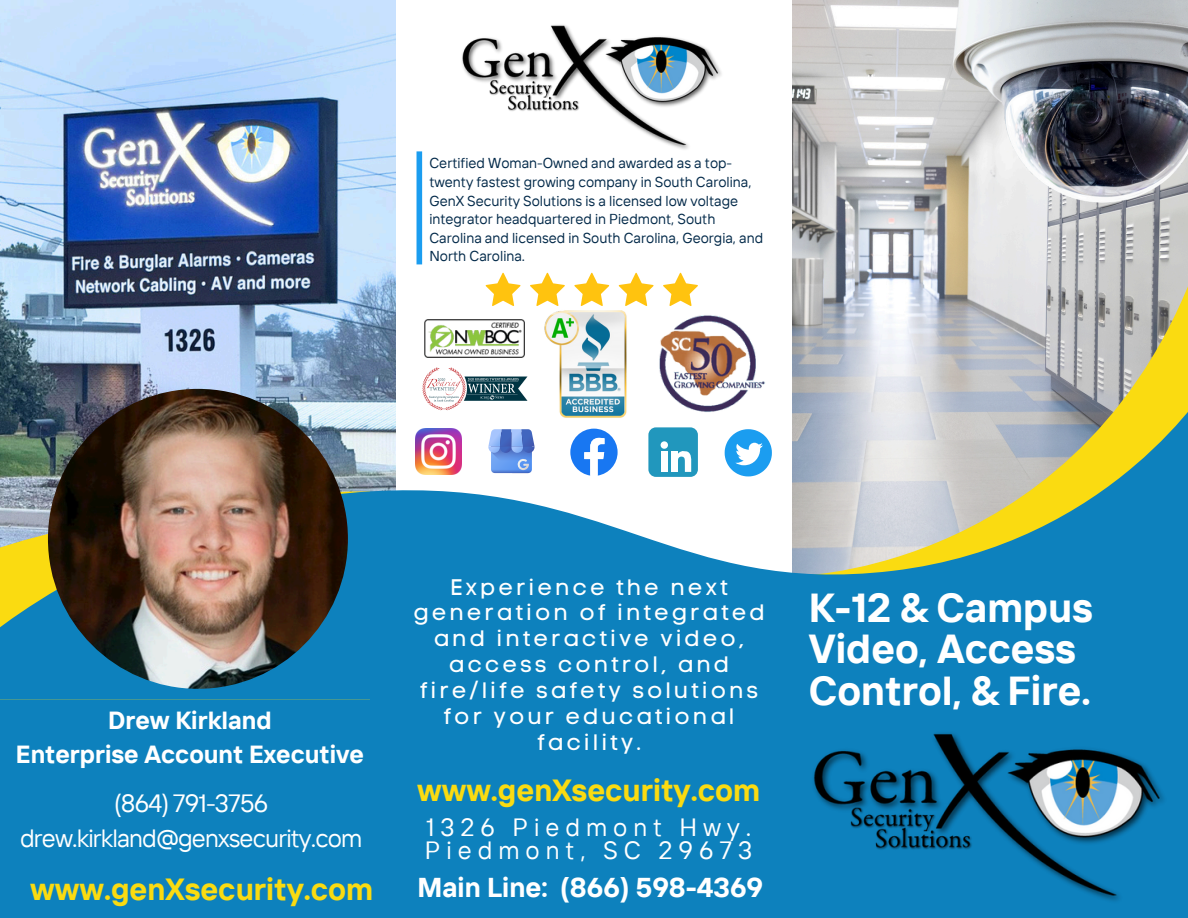
<style>
.page{position:relative;width:1188px;height:918px;background:#fff}
.page>*{position:absolute;margin:0;border:0;box-sizing:border-box;transform-origin:0 0}
.t1{font:700 40.5px/41.5px "TT Interphases";color:#fff}
.t2{font:700 30.6px "TT Interphases";color:#fadb11}
.t3{font:700 27.3px "TT Interphases";color:#fff}
.t4{font:24.9px/34.8px "TT Interphases";letter-spacing:-.035em;color:#fff;text-align:center}
.t5{font:24.9px/22.8px "TT Interphases";letter-spacing:.24em;color:#fff}
.t6{font:700 24.75px/34.2px "TT Interphases";color:#fff;text-align:center}
.t7{font:22.35px/25.8px "Code Pro Normal LC";letter-spacing:.13em;color:#fff;text-align:center}
.t8{font:14.4px/18.6px "TT Interphases";color:#022949}
</style>
<div class="page">
<img style="left:793px;top:0;width:141px;height:380px">
<img style="left:0;top:0;width:396px;height:380px">
<div style="left:0;top:598px;width:1188px;height:320px;background:#0d81bd"></div>
<svg style="left:804px;top:218px;width:384px;height:162px;background:#c4c5c1"></svg>
<svg style="left:0;top:380px;width:1188px;height:320px;fill:#0d81bd"></svg>
<img style="left:813px;top:733px;width:351px;height:168px">
<img style="left:462px;top:25px;width:260px;height:124px">
<div style="left:417px;top:151px;width:5px;height:113px;background:#1b9df0"></div>
<img style="left:424px;top:320px;width:100px;height:38px">
<img style="left:525px;top:310px;width:127px;height:118px">
<img style="left:419px;top:365px;width:112px;height:46px">
<img style="left:415px;top:428px;width:47px;height:46px">
<svg style="left:488px;top:429px;width:47px;height:44px;background:#7a9ee2"></svg>
<svg style="left:570px;top:429px;width:48px;height:47px"></svg>
<svg style="left:725px;top:429px;width:47px;height:47px"></svg>
<svg style="left:485px;top:273px;width:213px;height:33px"></svg>
<div style="left:648px;top:427px;width:50px;height:50px;background:#2197bd;border-radius:8px"></div>
<svg style="left:661px;top:441px;width:7px;height:8px"></svg>
<div style="left:661px;top:451px;width:6px;height:21px;background:#fff"></div>
<div style="left:671px;top:451px;width:7px;height:21px;background:#fff"></div>
<svg style="left:678px;top:451px;width:14px;height:21px"></svg>
<img style="left:48px;top:389px;width:300px;height:300px;border-radius:50%">
<img style="left:648px;top:305px;width:123px;height:115px">
<img style="left:934px;top:0;width:254px;height:218px">
<p class="t8" style="left:429px;top:154px;width:335px">Certified Woman-Owned and awarded as a top&shy;twenty fastest growing company in South Carolina, GenX Security Solutions is a licensed low voltage integrator headquartered in Piedmont, South Carolina and licensed in South Carolina, Georgia, and North Carolina.</p>
<p class="t6" style="left:16px;top:703px;width:350px">Drew Kirkland<br>Enterprise Account Executive</p>
<p class="t4" style="left:20px;top:786px;width:344px">(864) 791-3756 drew.kirkland@genxsecurity.com</p>
<p class="t7" style="left:413px;top:574px;width:353px">Experience the next generation of integrated and interactive video, access control, and fire/life safety solutions for your educational facility.</p>
<p class="t2" style="left:417px;top:770px;width:345px">www.genXsecurity.com</p>
<p class="t5" style="left:425px;top:815px;width:329px">1326 Piedmont Hwy.<br>Piedmont, SC 29673</p>
<p class="t2" style="left:30px;top:869px;width:345px">www.genXsecurity.com</p>
<p class="t3" style="left:418px;top:869px;width:347px">Main Line: (866) 598-4369</p>
<p class="t1" style="left:809px;top:586px;width:285px">K-12 &amp; Campus<br>Video, Access<br>Control, &amp; Fire.</p>
</div>
